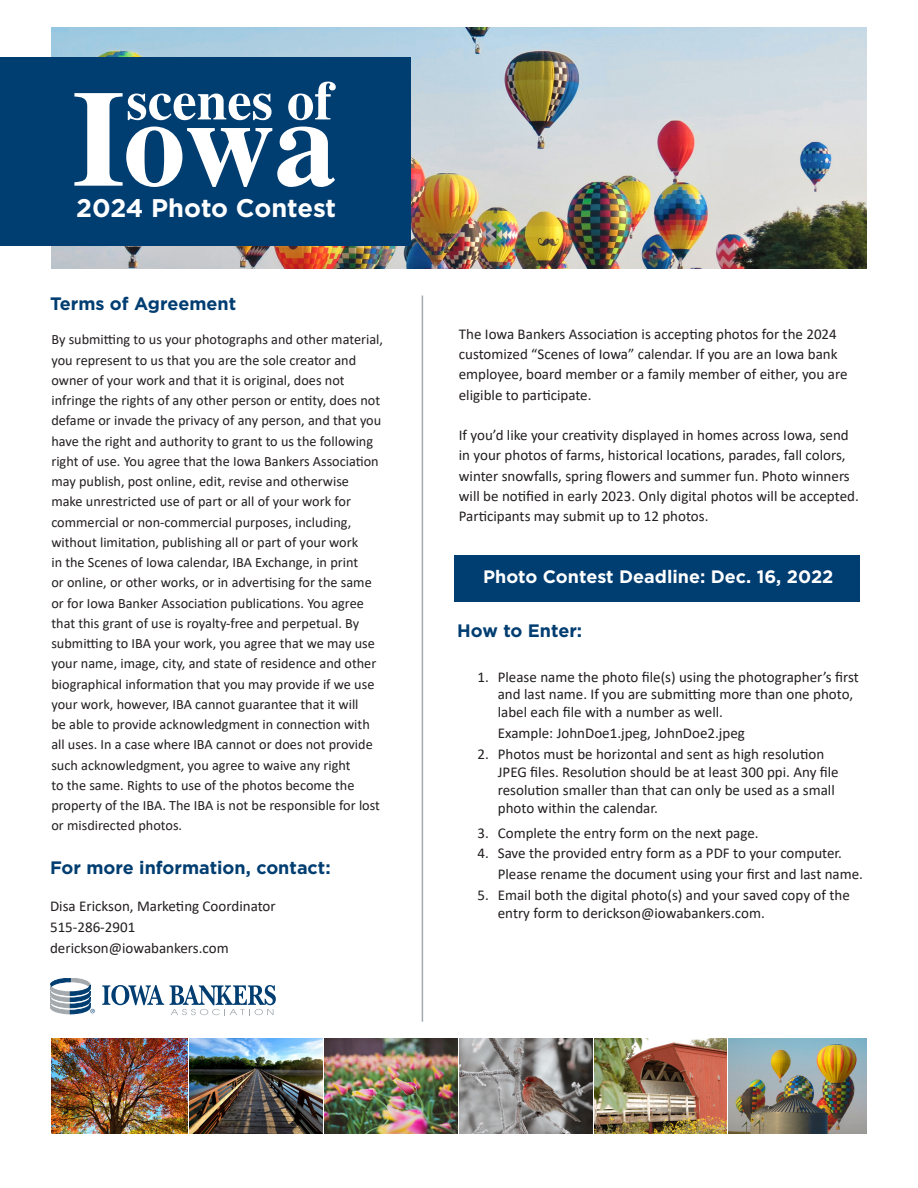
<style>
.page{position:relative;width:918px;height:1188px;background:#fff}
.page>*{position:absolute;margin:0;border:0;box-sizing:border-box;transform-origin:0 0}
.t1{font:700 25.5px "Gotham";color:#fff}
.t2{font:700 18px "Gotham";color:#003d71}
.t3{font:700 18px "Gotham";color:#fff}
.t4{font:15px/20.2px "Calibri";color:#231f20}
.t5{font:14.25px/20.2px "Calibri";color:#231f20}
</style>
<div class="page">
<svg style="left:50px;top:978px;width:45px;height:36px"></svg>
<svg style="left:102px;top:985px;width:62px;height:20px"></svg>
<svg style="left:170px;top:985px;width:106px;height:30px"></svg>
<div style="left:454px;top:555px;width:406px;height:47px;background:#003d71"></div>
<img style="left:51px;top:27px;width:816px;height:241px">
<div style="left:0;top:57px;width:410px;height:189px;background:#003d71"></div>
<svg style="left:74px;top:82px;width:262px;height:105px"></svg>
<hr style="left:422px;top:296px;width:1px;height:726px;background:#a3a9ad">
<img style="left:51px;top:1039px;width:136px;height:95px">
<img style="left:189px;top:1039px;width:133px;height:95px">
<img style="left:324px;top:1039px;width:133px;height:95px">
<img style="left:459px;top:1039px;width:133px;height:95px">
<img style="left:729px;top:1039px;width:138px;height:95px">
<img style="left:594px;top:1039px;width:133px;height:95px">
<p class="t1" style="left:76px;top:191px;width:262px">2024 Photo Contest</p>
<p class="t2" style="left:50px;top:292px;width:188px">Terms of Agreement</p>
<p class="t5" style="left:51px;top:329px;width:333px">By submitting to us your photographs and other material, you represent to us that you are the sole creator and owner of your work and that it is original, does not infringe the rights of any other person or entity, does not defame or invade the privacy of any person, and that you have the right and authority to grant to us the following right of use. You agree that the Iowa Bankers Association may publish, post online, edit, revise and otherwise make unrestricted use of part or all of your work for commercial or non-commercial purposes, including, without limitation, publishing all or part of your work<br>in the Scenes of Iowa calendar, IBA Exchange, in print<br>or online, or other works, or in advertising for the same or for Iowa Banker Association publications. You agree that this grant of use is royalty-free and perpetual. By submitting to IBA your work, you agree that we may use your name, image, city, and state of residence and other biographical information that you may provide if we use your work, however, IBA cannot guarantee that it will<br>be able to provide acknowledgment in connection with all uses. In a case where IBA cannot or does not provide such acknowledgment, you agree to waive any right<br>to the same. Rights to use of the photos become the property of the IBA. The IBA is not be responsible for lost or misdirected photos.</p>
<p class="t2" style="left:50px;top:855px;width:282px">For more information, contact:</p>
<p class="t4" style="left:50px;top:895px;width:227px;line-height:21px">Disa Erickson, Marketing Coordinator<br>515-286-2901</p>
<p class="t4" style="left:50px;top:938px;width:180px">derickson@iowabankers.com</p>
<p class="t4" style="left:459px;top:323px;width:390px">The Iowa Bankers Association is accepting photos for the 2024 customized “Scenes of Iowa” calendar. If you are an Iowa bank employee, board member or a family member of either, you are eligible to participate.</p>
<p class="t4" style="left:459px;top:425px;width:401px">If you’d like your creativity displayed in homes across Iowa, send in your photos of farms, historical locations, parades, fall colors, winter snowfalls, spring flowers and summer fun. Photo winners will be notified in early 2023. Only digital photos will be accepted.<br>Participants may submit up to 12 photos.</p>
<p class="t3" style="left:483px;top:565px;width:352px">Photo Contest Deadline: Dec. 16, 2022</p>
<p class="t2" style="left:457px;top:618px;width:126px">How to Enter:</p>
<p class="t4" style="left:498px;top:669px;width:363px;line-height:16.5px;text-indent:-20px">1. Please name the photo file(s) using the photographer’s first and last name. If you are submitting more than one photo,</p>
<p class="t4" style="left:498px;top:701px;width:249px;line-height:21px">label each file with a number as well.<br>Example: JohnDoe1.jpeg, JohnDoe2.jpeg</p>
<p class="t4" style="left:498px;top:744px;width:342px;line-height:18px;text-indent:-20px">2. Photos must be horizontal and sent as high resolution JPEG files. Resolution should be at least 300 ppi. Any file resolution smaller than that can only be used as a small photo within the calendar.</p>
<p class="t4" style="left:478px;top:823px;width:283px">3. Complete the entry form on the next page.</p>
<p class="t4" style="left:498px;top:842px;width:367px;line-height:21px;text-indent:-20px">4. Save the provided entry form as a PDF to your computer.<br>Please rename the document using your first and last name.</p>
<p class="t4" style="left:498px;top:885px;width:354px;line-height:18px;text-indent:-20px">5. Email both the digital photo(s) and your saved copy of the entry form to derickson@iowabankers.com.</p>
</div>
